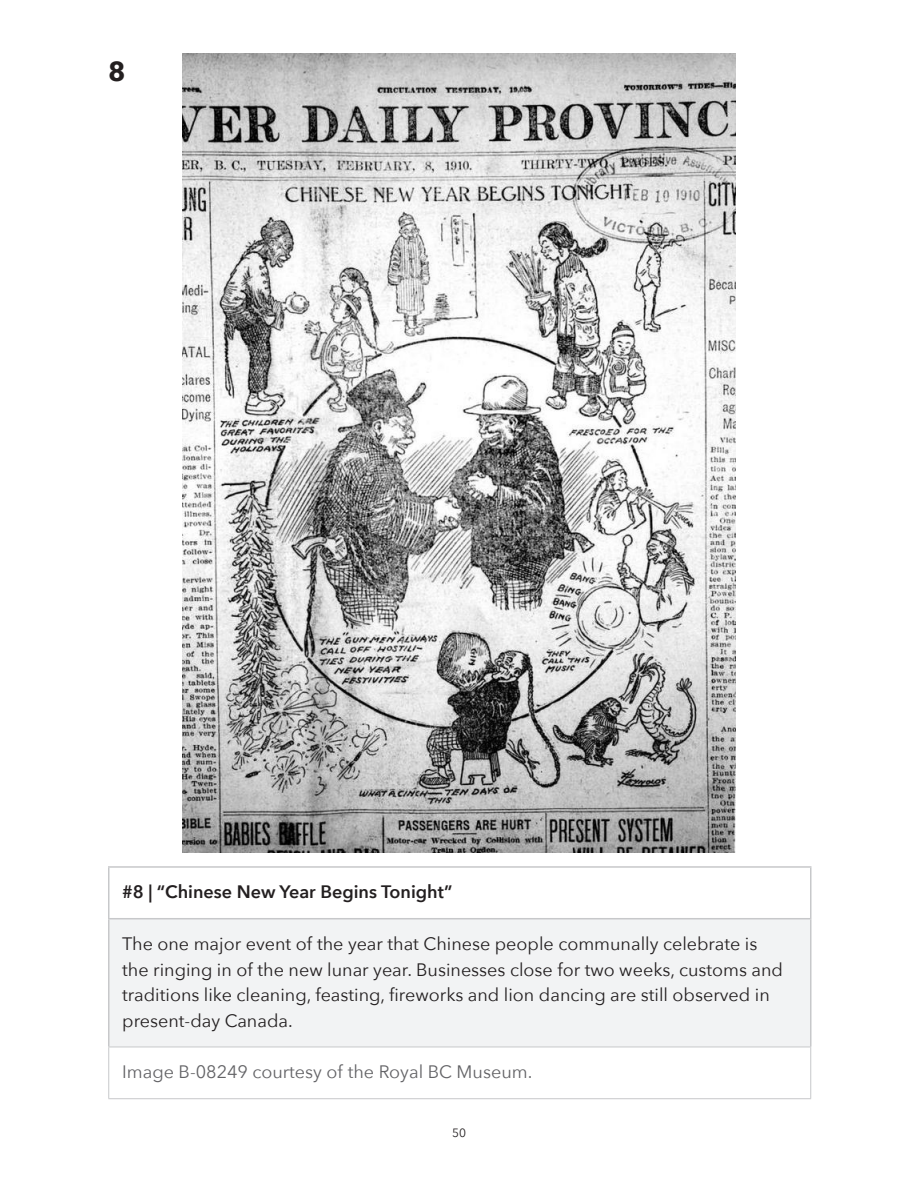
<style>
.page{position:relative;width:918px;height:1188px;background:#fff}
.page>*{position:absolute;margin:0;border:0;box-sizing:border-box;transform-origin:0 0}
.t1{font:700 27px "Avenir Next";color:#231f20}
.t2{font:18px/25.5px "Avenir Next";color:#231f20}
.t3{font:18px "Avenir Next";color:#636366}
.t4{font:600 18px "Avenir Next";color:#231f20}
.t5{font:12px "Avenir Next";color:#231f20}
</style>
<div class="page">
<div style="left:109px;top:919px;width:702px;height:128px;background:#f2f3f4"></div>
<hr style="left:108px;top:919px;width:2px;height:128px;background:#c7c8ca">
<hr style="left:810px;top:919px;width:2px;height:128px;background:#c7c8ca">
<hr style="left:108px;top:1047px;width:703px;height:1px;background:#c7c8ca">
<hr style="left:108px;top:1047px;width:1px;height:51px;background:#c7c8ca">
<hr style="left:810px;top:1047px;width:1px;height:51px;background:#c7c8ca">
<hr style="left:108px;top:1098px;width:703px;height:1px;background:#c7c8ca">
<hr style="left:108px;top:866px;width:704px;height:2px;background:#c7c8ca">
<hr style="left:108px;top:868px;width:2px;height:50px;background:#c7c8ca">
<hr style="left:810px;top:868px;width:2px;height:50px;background:#c7c8ca">
<hr style="left:108px;top:918px;width:704px;height:1px;background:#c7c8ca">
<img style="left:182px;top:54px;width:554px;height:798px">
<p class="t1" style="left:108px;top:55px;width:19px">8</p>
<p class="t4" style="left:122px;top:881px;width:332px">#8 | “Chinese New Year Begins Tonight”</p>
<p class="t2" style="left:122px;top:931px;width:662px">The one major event of the year that Chinese people communally celebrate is the ringing in of the new lunar year. Businesses close for two weeks, customs and traditions like cleaning, feasting, fireworks and lion dancing are still observed in present-day Canada.</p>
<p class="t3" style="left:122px;top:1061px;width:412px">Image B-08249 courtesy of the Royal BC Museum.</p>
<p class="t5" style="left:452px;top:1126px;width:15px">50</p>
</div>
